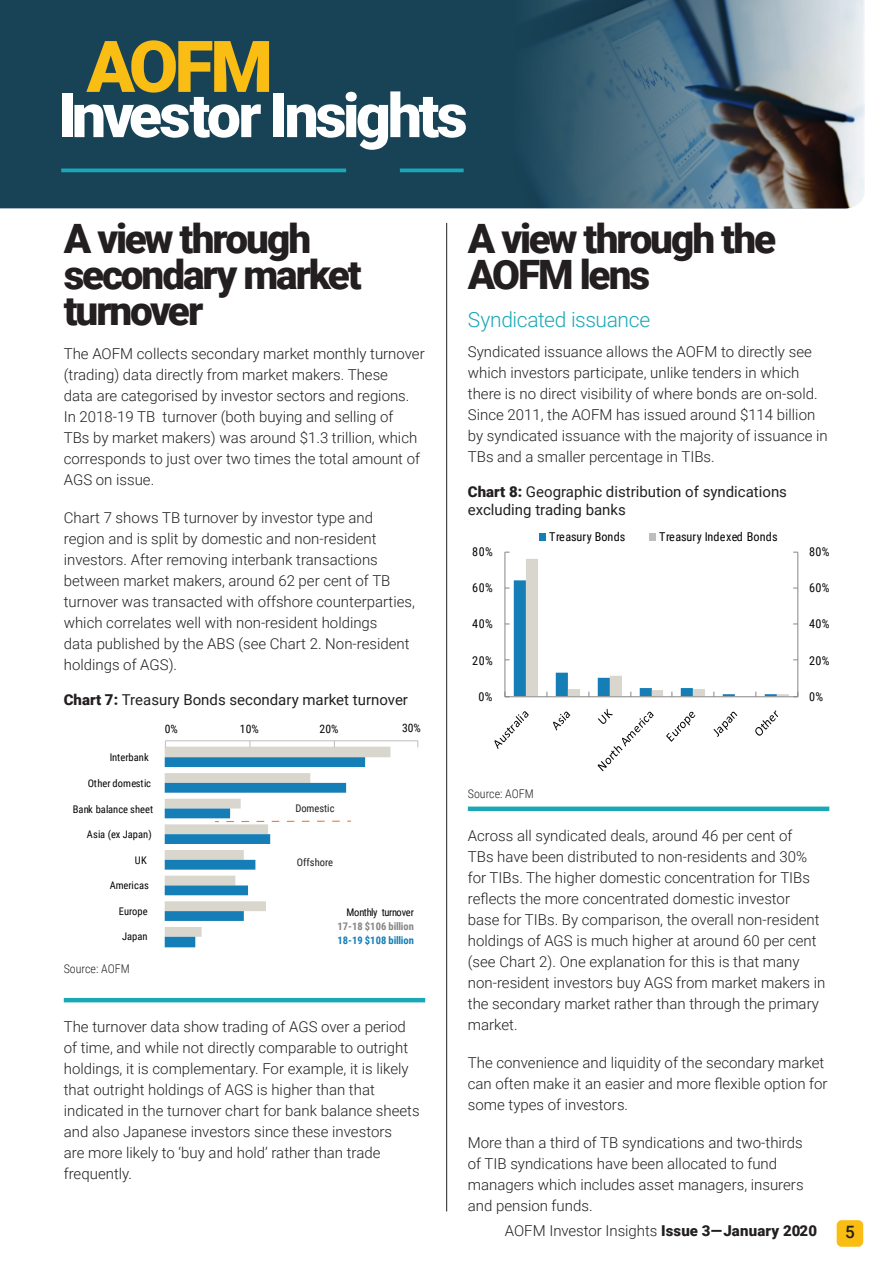
<style>
.page{position:relative;width:893px;height:1263px;background:#fff}
.page>*{position:absolute;margin:0;border:0;box-sizing:border-box;transform-origin:0 0}
.t1{font:900 71.55px "Roboto";color:#fabd14}
.t2{font:900 60.9px "Roboto";letter-spacing:-.055em;color:#fff}
.AOFM_heading_one{font:900 40.5px/36px "Roboto";letter-spacing:-.05em;color:#231f20}
.AOFM_heading_two{font:300 21px "Roboto";letter-spacing:-.02em;color:#1aa8b6}
.AOFM_heading_one-2{font:500 16.95px "Roboto";color:#231f20}
.AOFM_body{font:300 15px/21px "Roboto";color:#231f20}
.AOFM_chart_heading{font:15px/18px "Roboto";color:#231f20}
.t3{font:12.15px "Roboto Condensed";letter-spacing:.015em;color:#040503}
.AOFM_footnote{font:300 12px "Roboto Condensed";color:#231f20}
.t4{font:11.55px "Roboto Condensed";color:#040503}
.t5{font:10.5px "Roboto Condensed";letter-spacing:.005em;color:#040503}
.t6{font:700 10.5px/14.1px "Roboto Condensed";letter-spacing:.005em;color:#878686;text-align:justify}
.t7{font:10.5px "Roboto Condensed";color:#231f20}
.s1{font-weight:900}
.s2{font-weight:400;color:#040503}
.s3{color:#157eb6}
</style>
<div class="page">
<div style="left:0;top:0;width:514px;height:208px;background:#184357"></div>
<svg style="left:61px;top:168px;width:285px;height:4px"></svg>
<svg style="left:400px;top:168px;width:64px;height:4px"></svg>
<img style="left:514px;top:0;width:351px;height:208px">
<hr style="left:64px;top:998px;width:361px;height:4px;background:#1aa8b6">
<div style="left:468px;top:806px;width:361px;height:5px;background:#1aa8b6"></div>
<hr style="left:446px;top:223px;width:1px;height:988px;background:#231f20">
<hr style="left:165px;top:740px;width:253px;height:1px;background:#bfbebe">
<svg style="left:165px;top:741px;width:225px;height:206px"></svg>
<hr style="left:798px;top:552px;width:1px;height:145px;background:#878686">
<hr style="left:505px;top:552px;width:1px;height:145px;background:#878686">
<svg style="left:505px;top:559px;width:294px;height:138px"></svg>
<svg style="left:494px;top:711px;width:35px;height:38px"></svg>
<svg style="left:553px;top:712px;width:17px;height:18px"></svg>
<svg style="left:598px;top:709px;width:56px;height:62px"></svg>
<svg style="left:666px;top:712px;width:29px;height:30px"></svg>
<svg style="left:714px;top:712px;width:23px;height:25px"></svg>
<svg style="left:755px;top:710px;width:23px;height:26px"></svg>
<div style="left:540px;top:533px;width:6px;height:8px;background:#157eb6"></div>
<div style="left:649px;top:533px;width:7px;height:8px;background:#bfbebe"></div>
<div style="left:837px;top:1220px;width:26px;height:27px;background:#fabd14;border-radius:5px"></div>
<p class="t1" style="left:86px;top:16px;width:188px">AOFM</p>
<p class="t2" style="left:59px;top:73px;width:411px">Investor Insights</p>
<p class="AOFM_heading_one" style="left:64px;top:219px;width:299px">A view through secondary market turnover</p>
<p class="AOFM_body" style="left:64px;top:343px;width:362px">The AOFM collects secondary market monthly turnover (trading) data directly from market makers. These<br>data are categorised by investor sectors and regions.<br>In 2018-19 TB turnover (both buying and selling of<br>TBs by market makers) was around $1.3 trillion, which corresponds to just over two times the total amount of AGS on issue.</p>
<p class="AOFM_body" style="left:64px;top:507px;width:353px">Chart 7 shows TB turnover by investor type and region and is split by domestic and non-resident investors. After removing interbank transactions between market makers, around 62 per cent of TB turnover was transacted with offshore counterparties, which correlates well with non-resident holdings<br>data published by the ABS (see Chart 2. Non-resident holdings of AGS).</p>
<p class="AOFM_chart_heading" style="left:64px;top:690px;width:346px"><span class="s1">Chart 7:</span> Treasury Bonds secondary market turnover</p>
<p class="t5" style="left:110px;top:749px;width:41px">Interbank</p>
<p class="t5" style="left:88px;top:775px;width:65px">Other domestic</p>
<p class="t5" style="left:73px;top:802px;width:82px">Bank balance sheet</p>
<p class="t5" style="left:87px;top:827px;width:66px">Asia (ex Japan)</p>
<p class="t5" style="left:135px;top:853px;width:13px">UK</p>
<p class="t5" style="left:110px;top:878px;width:41px">Americas</p>
<p class="t5" style="left:119px;top:904px;width:31px">Europe</p>
<p class="t5" style="left:122px;top:929px;width:27px">Japan</p>
<p class="AOFM_footnote" style="left:64px;top:960px;width:67px">Source: AOFM</p>
<p class="t4" style="left:165px;top:721px;width:15px">0%</p>
<p class="t4" style="left:240px;top:721px;width:20px">10%</p>
<p class="t4" style="left:320px;top:721px;width:20px">20%</p>
<p class="t4" style="left:402px;top:720px;width:20px">30%</p>
<p class="t7" style="left:295px;top:800px;width:41px">Domestic</p>
<p class="t7" style="left:297px;top:855px;width:38px">Offshore</p>
<p class="t6" style="left:338px;top:904px;width:78px;text-indent:9px"><span class="s2">Monthly turnover </span>17-18 $106 billion <span class="s3">18-19 $108 billion</span></p>
<p class="AOFM_body" style="left:64px;top:1015px;width:357px">The turnover data show trading of AGS over a period of time, and while not directly comparable to outright holdings, it is complementary. For example, it is likely that outright holdings of AGS is higher than that indicated in the turnover chart for bank balance sheets and also Japanese investors since these investors<br>are more likely to ‘buy and hold’ rather than trade frequently.</p>
<p class="AOFM_heading_one" style="left:468px;top:219px;width:310px">A view through the<br>AOFM lens</p>
<p class="AOFM_heading_two" style="left:468px;top:305px;width:184px">Syndicated issuance</p>
<p class="AOFM_body" style="left:468px;top:340px;width:361px">Syndicated issuance allows the AOFM to directly see which investors participate, unlike tenders in which there is no direct visibility of where bonds are on-sold.<br>Since 2011, the AOFM has issued around $114 billion by syndicated issuance with the majority of issuance in TBs and a smaller percentage in TIBs.</p>
<p class="AOFM_chart_heading" style="left:468px;top:482px;width:321px"><span class="s1">Chart 8:</span> Geographic distribution of syndications excluding trading banks</p>
<p class="t3" style="left:549px;top:529px;width:78px">Treasury Bonds</p>
<p class="t3" style="left:659px;top:529px;width:120px">Treasury Indexed Bonds</p>
<p class="t3" style="left:472px;top:543px;width:22px">80%</p>
<p class="t3" style="left:809px;top:543px;width:22px">80%</p>
<p class="t3" style="left:472px;top:579px;width:22px">60%</p>
<p class="t3" style="left:809px;top:579px;width:22px">60%</p>
<p class="t3" style="left:472px;top:616px;width:22px">40%</p>
<p class="t3" style="left:809px;top:616px;width:22px">40%</p>
<p class="t3" style="left:472px;top:652px;width:22px">20%</p>
<p class="t3" style="left:809px;top:652px;width:22px">20%</p>
<p class="t3" style="left:479px;top:688px;width:16px">0%</p>
<p class="t3" style="left:809px;top:688px;width:16px">0%</p>
<p class="AOFM_footnote" style="left:468px;top:785px;width:67px">Source: AOFM</p>
<p class="AOFM_body" style="left:468px;top:824px;width:359px">Across all syndicated deals, around 46 per cent of<br>TBs have been distributed to non-residents and 30% for TIBs. The higher domestic concentration for TIBs reflects the more concentrated domestic investor base for TIBs. By comparison, the overall non-resident holdings of AGS is much higher at around 60 per cent (see Chart 2). One explanation for this is that many non-resident investors buy AGS from market makers in the secondary market rather than through the primary market.</p>
<p class="AOFM_body" style="left:468px;top:1051px;width:361px">The convenience and liquidity of the secondary market can often make it an easier and more flexible option for some types of investors.</p>
<p class="AOFM_body" style="left:468px;top:1131px;width:337px">More than a third of TB syndications and two-thirds of TIB syndications have been allocated to fund managers which includes asset managers, insurers and pension funds.</p>
<p class="AOFM_body" style="left:505px;top:1220px;width:314px">AOFM Investor Insights <span class="s1">Issue 3—January 2020</span></p>
<p class="AOFM_heading_one-2" style="left:845px;top:1220px;width:11px">5</p>
</div>
